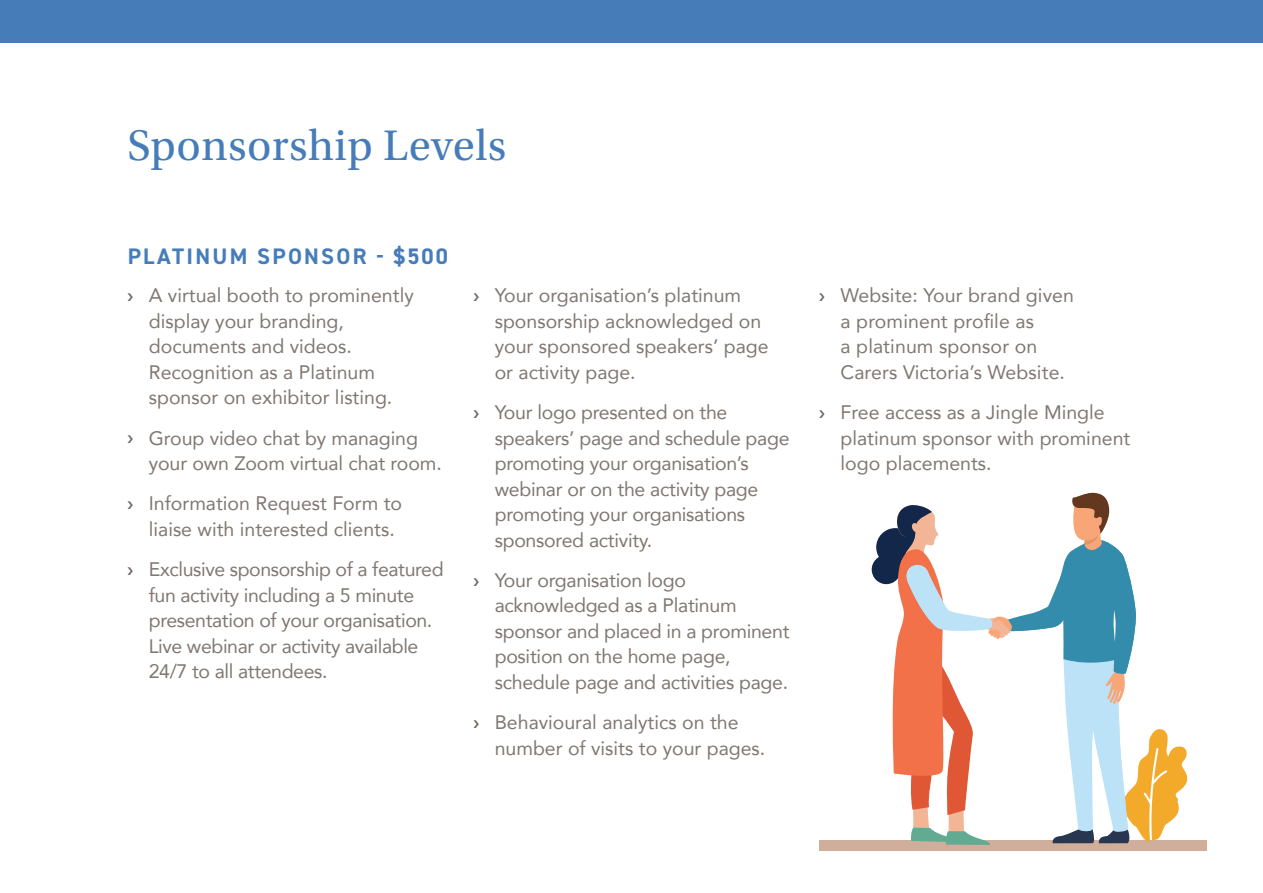
<style>
.page{position:relative;width:1263px;height:893px;background:#fff}
.page>*{position:absolute;margin:0;border:0;box-sizing:border-box;transform-origin:0 0}
.t1{font:45px "Utopia Std";letter-spacing:.01em;color:#467db9}
.t2{font:700 22.5px "DIN2014";letter-spacing:.1em;color:#467db9}
.t3{font:19.5px/25.5px "Avenir";letter-spacing:-.005em;color:#807772}
</style>
<div class="page">
<div style="left:0;top:0;width:1263px;height:43px;background:#467db9"></div>
<div style="left:819px;top:840px;width:388px;height:10px;background:#cfaf9b"></div>
<div style="left:871px;top:555px;width:30px;height:29px;background:#12274a;border-radius:50%"></div>
<div style="left:876px;top:528px;width:39px;height:39px;background:#12274a;border-radius:50%"></div>
<svg style="left:888px;top:492px;width:300px;height:353px"></svg>
<h1 class="t1" style="left:128px;top:121px;width:380px">Sponsorship Levels</h1>
<p class="t2" style="left:128px;top:241px;width:322px">PLATINUM SPONSOR - $500</p>
<p class="t3" style="left:149px;top:282px;width:266px">A virtual booth to prominently display your branding, documents and videos.<br>Recognition as a Platinum sponsor on exhibitor listing.</p>
<p class="t3" style="left:149px;top:424px;width:295px">Group video chat by managing your own Zoom virtual chat room.</p>
<p class="t3" style="left:149px;top:490px;width:255px">Information Request Form to liaise with interested clients.</p>
<p class="t3" style="left:149px;top:556px;width:296px">Exclusive sponsorship of a featured fun activity including a 5 minute presentation of your organisation.<br>Live webinar or activity available<br>24/7 to all attendees.</p>
<p class="t3" style="left:495px;top:282px;width:275px">Your organisation’s platinum sponsorship acknowledged on your sponsored speakers’ page or activity page.</p>
<p class="t3" style="left:495px;top:399px;width:296px">Your logo presented on the speakers’ page and schedule page promoting your organisation’s webinar or on the activity page promoting your organisations sponsored activity.</p>
<p class="t3" style="left:495px;top:567px;width:296px">Your organisation logo acknowledged as a Platinum sponsor and placed in a prominent position on the home page, schedule page and activities page.</p>
<p class="t3" style="left:495px;top:709px;width:272px">Behavioural analytics on the number of visits to your pages.</p>
<p class="t3" style="left:840px;top:282px;width:235px">Website: Your brand given a prominent profile as<br>a platinum sponsor on<br>Carers Victoria’s Website.</p>
<p class="t3" style="left:840px;top:399px;width:291px">Free access as a Jingle Mingle platinum sponsor with prominent logo placements.</p>
</div>
